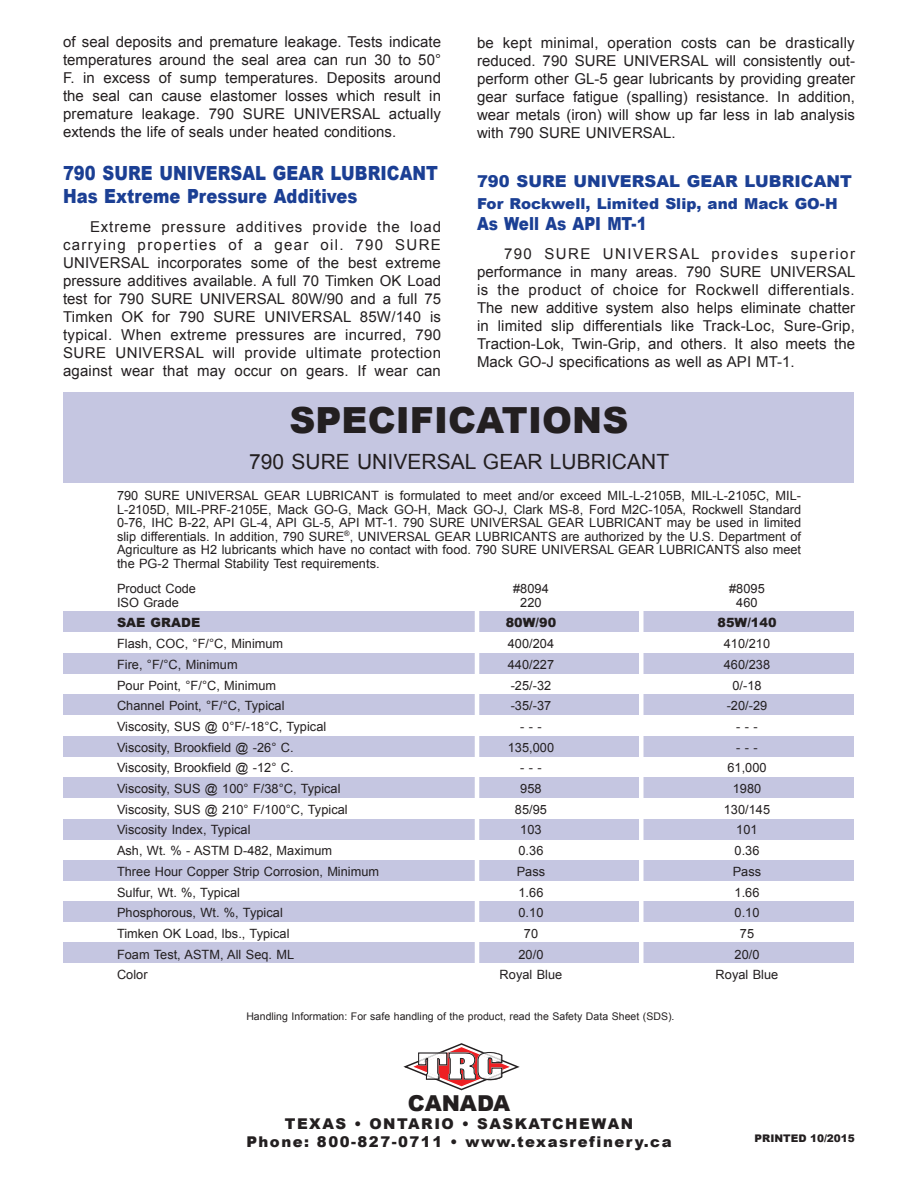
<style>
.page{position:relative;width:918px;height:1188px;background:#fff}
.page>*{position:absolute;margin:0;border:0;box-sizing:border-box;transform-origin:0 0}
.specs{font:900 36px "Arial";letter-spacing:.005em;color:#231f20}
.t1{font:900 21.9px "Arial";color:#231f20}
.Product_Name{font:21px "Arial";letter-spacing:.005em;color:#231f20}
.Headline{font:900 19.5px "Arial";letter-spacing:.005em;color:#1b3f94;scale:.84 1}
.Headline2{font:900 19.5px "Arial";letter-spacing:.005em;color:#1b3f94;scale:.84 1}
.Headline2-2{font:900 18px "Arial";letter-spacing:.005em;color:#1b3f94;scale:.84 1}
.Headline-2{font:900 16.35px "Arial";letter-spacing:.005em;color:#1b3f94}
.Headline2-3{font:900 15.15px "Arial";letter-spacing:.005em;color:#1b3f94}
.Body_text{font:15px/18px "Arial";letter-spacing:.005em;color:#231f20;text-align:justify}
.t2{font:900 14.85px "Arial";letter-spacing:.1em;color:#231f20}
.Body_text-2{font:12.75px/13.5px "Arial";letter-spacing:.005em;color:#231f20;text-align:justify}
.Body_text-3{font:900 12.75px "Arial";letter-spacing:.005em;color:#231f20}
.t3{font:10.5px "Arial";letter-spacing:.005em;color:#231f20}
.t4{font:900 10.5px "Arial";color:#231f20}
</style>
<div class="page">
<div style="left:64px;top:392px;width:790px;height:90px;background:#c5c6e1"></div>
<div style="left:64px;top:612px;width:790px;height:20px;background:#c5c6e1"></div>
<div style="left:64px;top:653px;width:790px;height:21px;background:#c5c6e1"></div>
<div style="left:64px;top:695px;width:790px;height:20px;background:#c5c6e1"></div>
<div style="left:64px;top:736px;width:790px;height:20px;background:#c5c6e1"></div>
<div style="left:64px;top:778px;width:790px;height:20px;background:#c5c6e1"></div>
<div style="left:64px;top:819px;width:790px;height:20px;background:#c5c6e1"></div>
<div style="left:64px;top:860px;width:790px;height:20px;background:#c5c6e1"></div>
<div style="left:64px;top:902px;width:790px;height:20px;background:#c5c6e1"></div>
<div style="left:64px;top:943px;width:790px;height:20px;background:#c5c6e1"></div>
<hr style="left:475px;top:574px;width:4px;height:416px;background:#fff">
<div style="left:639px;top:574px;width:5px;height:416px;background:#fff"></div>
<svg style="left:403px;top:1043px;width:117px;height:47px"></svg>
<p class="Body_text" style="left:63px;top:33px;width:380px">of seal deposits and premature leakage. Tests indicate temperatures around the seal area can run 30 to 50° F. in excess of sump temperatures. Deposits around the seal can cause elastomer losses which result in premature leakage. 790 SURE UNIVERSAL actually extends the life of seals under heated conditions.</p>
<p class="Headline" style="left:63px;top:159px;width:448px">790 SURE UNIVERSAL GEAR LUBRICANT</p>
<p class="Headline2" style="left:63px;top:182px;width:352px">Has Extreme Pressure Additives</p>
<p class="Body_text" style="left:63px;top:218px;width:380px;text-indent:27px">Extreme pressure additives provide the load carrying properties of a gear oil. 790 SURE UNIVERSAL incorporates some of the best extreme pressure additives available. A full 70 Timken OK Load test for 790 SURE UNIVERSAL 80W/90 and a full 75<br>Timken OK for 790 SURE UNIVERSAL 85W/140 is typical. When extreme pressures are incurred, 790<br>SURE UNIVERSAL will provide ultimate protection against wear that may occur on gears. If wear can</p>
<p class="Body_text" style="left:477px;top:34px;width:380px">be kept minimal, operation costs can be drastically reduced. 790 SURE UNIVERSAL will consistently out&shy;perform other GL-5 gear lubricants by providing greater gear surface fatigue (spalling) resistance. In addition, wear metals (iron) will show up far less in lab analysis with 790 SURE UNIVERSAL.</p>
<p class="Headline-2" style="left:477px;top:169px;width:377px">790 SURE UNIVERSAL GEAR LUBRICANT</p>
<p class="Headline2-3" style="left:477px;top:192px;width:362px">For Rockwell, Limited Slip, and Mack GO-H</p>
<p class="Headline2-2" style="left:477px;top:211px;width:204px">As Well As API MT-1</p>
<p class="Body_text" style="left:477px;top:245px;width:380px;text-indent:27px">790 SURE UNIVERSAL provides superior performance in many areas. 790 SURE UNIVERSAL is the product of choice for Rockwell differentials.<br>The new additive system also helps eliminate chatter in limited slip differentials like Track-Loc, Sure-Grip, Traction-Lok, Twin-Grip, and others. It also meets the Mack GO-J specifications as well as API MT-1.</p>
<p class="specs" style="left:289px;top:394px;width:340px">SPECIFICATIONS</p>
<p class="Product_Name" style="left:249px;top:448px;width:422px">790 SURE UNIVERSAL GEAR LUBRICANT</p>
<p class="Body_text-2" style="left:117px;top:489px;width:686px">790 SURE UNIVERSAL GEAR LUBRICANT is formulated to meet and/or exceed MIL-L-2105B, MIL-L-2105C, MIL-L-2105D, MIL-PRF-2105E, Mack GO-G, Mack GO-H, Mack GO-J, Clark MS-8, Ford M2C-105A, Rockwell Standard 0-76, IHC B-22, API GL-4, API GL-5, API MT-1. 790 SURE UNIVERSAL GEAR LUBRICANT may be used in limited slip differentials. In addition, 790 SURE<sup>®</sup>, UNIVERSAL GEAR LUBRICANTS are authorized by the U.S. Department of Agriculture as H2 lubricants which have no contact with food. 790 SURE UNIVERSAL GEAR LUBRICANTS also meet the PG-2 Thermal Stability Test requirements.</p>
<p class="Body_text-2" style="left:117px;top:582px;width:81px">Product Code</p>
<p class="Body_text-2" style="left:513px;top:582px;width:37px">#8094</p>
<p class="Body_text-2" style="left:729px;top:582px;width:37px">#8095</p>
<p class="Body_text-2" style="left:117px;top:596px;width:63px">ISO Grade</p>
<p class="Body_text-2" style="left:520px;top:596px;width:23px">220</p>
<p class="Body_text-2" style="left:736px;top:596px;width:23px">460</p>
<p class="Body_text-3" style="left:117px;top:614px;width:85px">SAE GRADE</p>
<p class="Body_text-3" style="left:506px;top:614px;width:52px">80W/90</p>
<p class="Body_text-3" style="left:717px;top:614px;width:61px">85W/140</p>
<p class="Body_text-2" style="left:117px;top:637px;width:168px">Flash, COC, °F/°C, Minimum</p>
<p class="Body_text-2" style="left:508px;top:637px;width:48px">400/204</p>
<p class="Body_text-2" style="left:724px;top:637px;width:48px">410/210</p>
<p class="Body_text-2" style="left:117px;top:658px;width:122px">Fire, °F/°C, Minimum</p>
<p class="Body_text-2" style="left:508px;top:658px;width:48px">440/227</p>
<p class="Body_text-2" style="left:724px;top:658px;width:48px">460/238</p>
<p class="Body_text-2" style="left:117px;top:678px;width:161px">Pour Point, °F/°C, Minimum</p>
<p class="Body_text-2" style="left:511px;top:678px;width:42px">-25/-32</p>
<p class="Body_text-2" style="left:732px;top:678px;width:31px">0/-18</p>
<p class="Body_text-2" style="left:117px;top:699px;width:169px">Channel Point, °F/°C, Typical</p>
<p class="Body_text-2" style="left:511px;top:699px;width:42px">-35/-37</p>
<p class="Body_text-2" style="left:727px;top:699px;width:42px">-20/-29</p>
<p class="Body_text-2" style="left:117px;top:720px;width:211px">Viscosity, SUS @ 0°F/-18°C, Typical</p>
<p class="Body_text-2" style="left:520px;top:720px;width:23px">- - -</p>
<p class="Body_text-2" style="left:736px;top:720px;width:23px">- - -</p>
<p class="Body_text-2" style="left:117px;top:741px;width:178px">Viscosity, Brookfield @ -26° C.</p>
<p class="Body_text-2" style="left:508px;top:741px;width:48px">135,000</p>
<p class="Body_text-2" style="left:736px;top:741px;width:23px">- - -</p>
<p class="Body_text-2" style="left:117px;top:761px;width:178px">Viscosity, Brookfield @ -12° C.</p>
<p class="Body_text-2" style="left:520px;top:761px;width:23px">- - -</p>
<p class="Body_text-2" style="left:727px;top:761px;width:41px">61,000</p>
<p class="Body_text-2" style="left:117px;top:782px;width:225px">Viscosity, SUS @ 100° F/38°C, Typical</p>
<p class="Body_text-2" style="left:520px;top:782px;width:23px">958</p>
<p class="Body_text-2" style="left:733px;top:782px;width:30px">1980</p>
<p class="Body_text-2" style="left:117px;top:803px;width:232px">Viscosity, SUS @ 210° F/100°C, Typical</p>
<p class="Body_text-2" style="left:515px;top:803px;width:34px">85/95</p>
<p class="Body_text-2" style="left:724px;top:803px;width:48px">130/145</p>
<p class="Body_text-2" style="left:117px;top:823px;width:135px">Viscosity Index, Typical</p>
<p class="Body_text-2" style="left:520px;top:823px;width:23px">103</p>
<p class="Body_text-2" style="left:736px;top:823px;width:23px">101</p>
<p class="Body_text-2" style="left:117px;top:844px;width:217px">Ash, Wt. % - ASTM D-482, Maximum</p>
<p class="Body_text-2" style="left:519px;top:844px;width:26px">0.36</p>
<p class="Body_text-2" style="left:735px;top:844px;width:26px">0.36</p>
<p class="Body_text-2" style="left:117px;top:865px;width:264px">Three Hour Copper Strip Corrosion, Minimum</p>
<p class="Body_text-2" style="left:517px;top:865px;width:30px">Pass</p>
<p class="Body_text-2" style="left:733px;top:865px;width:30px">Pass</p>
<p class="Body_text-2" style="left:117px;top:885px;width:125px">Sulfur, Wt. %, Typical</p>
<p class="Body_text-2" style="left:519px;top:885px;width:26px">1.66</p>
<p class="Body_text-2" style="left:735px;top:885px;width:26px">1.66</p>
<p class="Body_text-2" style="left:117px;top:906px;width:167px">Phosphorous, Wt. %, Typical</p>
<p class="Body_text-2" style="left:519px;top:906px;width:26px">0.10</p>
<p class="Body_text-2" style="left:735px;top:906px;width:26px">0.10</p>
<p class="Body_text-2" style="left:117px;top:927px;width:174px">Timken OK Load, lbs., Typical</p>
<p class="Body_text-2" style="left:524px;top:927px;width:16px">70</p>
<p class="Body_text-2" style="left:740px;top:927px;width:16px">75</p>
<p class="Body_text-2" style="left:117px;top:948px;width:179px">Foam Test, ASTM, All Seq. ML</p>
<p class="Body_text-2" style="left:519px;top:948px;width:26px">20/0</p>
<p class="Body_text-2" style="left:735px;top:948px;width:26px">20/0</p>
<p class="Body_text-2" style="left:117px;top:968px;width:32px">Color</p>
<p class="Body_text-2" style="left:500px;top:968px;width:64px">Royal Blue</p>
<p class="Body_text-2" style="left:716px;top:968px;width:64px">Royal Blue</p>
<p class="t3" style="left:246px;top:1009px;width:430px">Handling Information: For safe handling of the product, read the Safety Data Sheet (SDS).</p>
<p class="t1" style="left:408px;top:1088px;width:104px">CANADA</p>
<p class="t2" style="left:285px;top:1113px;width:350px">TEXAS • ONTARIO • SASKATCHEWAN</p>
<p class="t2" style="left:246px;top:1131px;width:427px">Phone: 800-827-0711 • www.texasrefinery.ca</p>
<p class="t4" style="left:755px;top:1130px;width:102px">PRINTED 10/2015</p>
</div>
